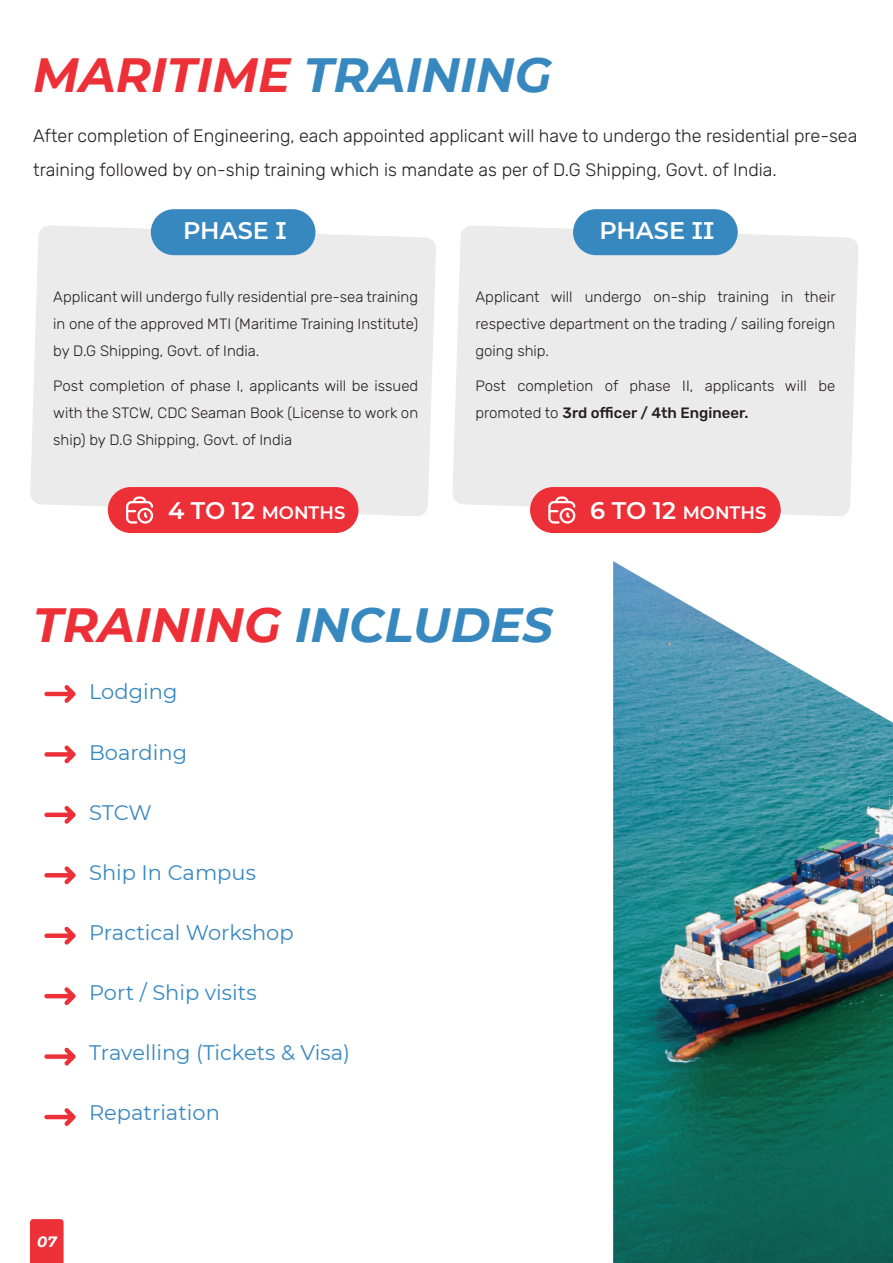
<style>
.page{position:relative;width:893px;height:1263px;background:#fff}
.page>*{position:absolute;margin:0;border:0;box-sizing:border-box;transform-origin:0 0}
.t1{font:italic 700 48px "Montserrat";color:#ed3037}
.t2{font:600 24px "Montserrat";color:#fff}
.t3{font:21px "Montserrat";color:#3888c0}
.t4{font:300 18px/34.5px "Rubik";color:#231f20}
.t5{font:600 18px "Montserrat";color:#fff}
.t6{font:300 15px/27px "Rubik";color:#231f20;text-align:justify}
.t7{font:italic 700 15px "Montserrat";color:#fff}
.s1{color:#3888c0}
.s2{font-weight:500}
.s3{font-size:24px}
</style>
<div class="page">
<svg style="left:30px;top:1219px;width:34px;height:44px"></svg>
<svg style="left:44px;top:685px;width:32px;height:18px"></svg>
<svg style="left:44px;top:745px;width:32px;height:18px"></svg>
<svg style="left:44px;top:806px;width:32px;height:18px"></svg>
<svg style="left:44px;top:866px;width:32px;height:18px"></svg>
<svg style="left:44px;top:927px;width:32px;height:18px"></svg>
<svg style="left:44px;top:987px;width:32px;height:18px"></svg>
<svg style="left:44px;top:1047px;width:32px;height:19px"></svg>
<svg style="left:44px;top:1108px;width:32px;height:18px"></svg>
<div style="left:30px;top:225px;width:406px;height:291px;background:#ebebec"></div>
<div style="left:151px;top:209px;width:164px;height:46px;background:#3888c0;border-radius:23px"></div>
<div style="left:108px;top:487px;width:250px;height:46px;background:#ed3037;border-radius:23px"></div>
<svg style="left:126px;top:496px;width:27px;height:28px"></svg>
<div style="left:453px;top:225px;width:405px;height:291px;background:#ebebec"></div>
<div style="left:573px;top:209px;width:165px;height:46px;background:#3888c0;border-radius:23px"></div>
<div style="left:530px;top:487px;width:251px;height:46px;background:#ed3037;border-radius:23px"></div>
<svg style="left:548px;top:496px;width:27px;height:28px"></svg>
<img style="left:613px;top:561px;width:280px;height:702px">
<h1 class="t1" style="left:33px;top:41px;width:520px">MARITIME <span class="s1">TRAINING</span></h1>
<p class="t4" style="left:33px;top:119px;width:826px">After completion of Engineering, each appointed applicant will have to undergo the residential pre-sea training followed by on-ship training which is mandate as per of D.G Shipping, Govt. of India.</p>
<h2 class="t2" style="left:183px;top:214px;width:105px">PHASE I</h2>
<h2 class="t2" style="left:599px;top:214px;width:116px">PHASE II</h2>
<p class="t6" style="left:53px;top:284px;width:366px">Applicant will undergo fully residential pre-sea training in one of the approved MTI (Maritime Training Institute) by D.G Shipping, Govt. of India.</p>
<p class="t6" style="left:53px;top:373px;width:366px">Post completion of phase I, applicants will be issued with the STCW, CDC Seaman Book (License to work on ship) by D.G Shipping, Govt. of India</p>
<p class="t6" style="left:475px;top:284px;width:362px">Applicant will undergo on-ship training in their respective department on the trading / sailing foreign going ship.</p>
<p class="t6" style="left:475px;top:373px;width:361px">Post completion of phase II, applicants will be promoted to <span class="s2">3rd officer / 4th Engineer.</span></p>
<p class="t5" style="left:168px;top:499px;width:179px"><span class="s3">4 TO 12</span> MONTHS</p>
<p class="t5" style="left:590px;top:499px;width:178px"><span class="s3">6 TO 12</span> MONTHS</p>
<h1 class="t1" style="left:33px;top:591px;width:521px">TRAINING <span class="s1">INCLUDES</span></h1>
<h3 class="t3" style="left:89px;top:677px;width:90px">Lodging</h3>
<h3 class="t3" style="left:89px;top:738px;width:100px">Boarding</h3>
<h3 class="t3" style="left:89px;top:798px;width:64px">STCW</h3>
<h3 class="t3" style="left:89px;top:858px;width:168px">Ship In Campus</h3>
<h3 class="t3" style="left:89px;top:918px;width:206px">Practical Workshop</h3>
<h3 class="t3" style="left:89px;top:978px;width:169px">Port / Ship visits</h3>
<h3 class="t3" style="left:89px;top:1038px;width:262px">Travelling (Tickets &amp; Visa)</h3>
<h3 class="t3" style="left:89px;top:1098px;width:132px">Repatriation</h3>
<p class="t7" style="left:37px;top:1231px;width:21px">07</p>
</div>
